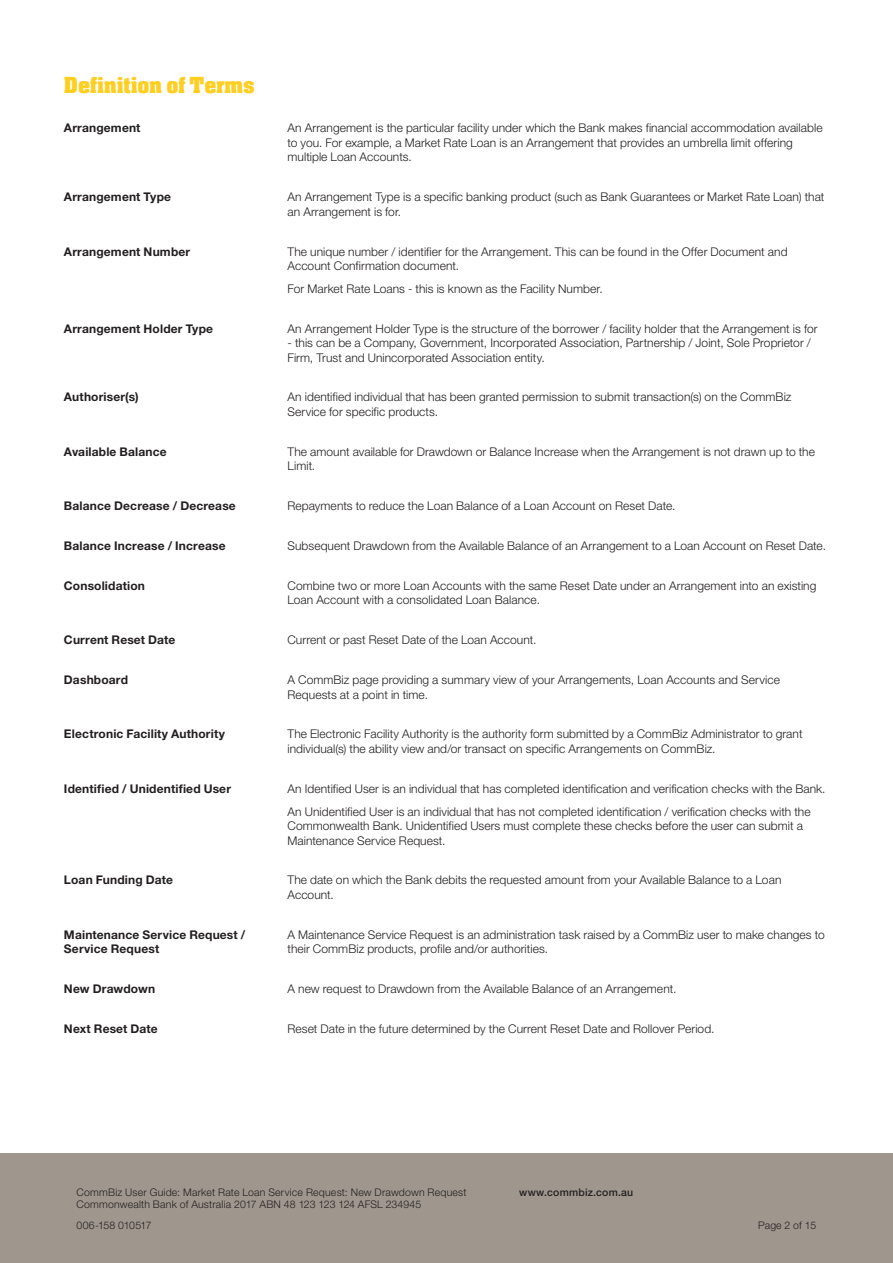
<style>
.page{position:relative;width:893px;height:1263px;background:#fff}
.page>*{position:absolute;margin:0;border:0;box-sizing:border-box;transform-origin:0 0}
.t1{font:700 24px "Aachen Com";letter-spacing:-.01em;color:#fece21}
.t2{font:300 12px/14.4px "Helvetica Neue LT Std";letter-spacing:.005em;color:#231f20}
.t3{font:700 12px "Helvetica Neue LT Std";letter-spacing:.015em;color:#231f20}
.t4{font:300 10.5px "Helvetica Neue LT Std";letter-spacing:.02em;color:#231f20}
.t5{font:500 10.5px "Helvetica Neue LT Std";letter-spacing:.02em;color:#231f20}
.t6{font:300 10.5px "Helvetica Neue LT Std";letter-spacing:-.015em;color:#231f20}
</style>
<div class="page">
<div style="left:0;top:1154px;width:893px;height:109px;background:#9f978e"></div>
<h1 class="t1" style="left:64px;top:71px;width:192px">Definition of Terms</h1>
<p class="t3" style="left:64px;top:121px;width:78px">Arrangement</p>
<p class="t2" style="left:287px;top:121px;width:537px">An Arrangement is the particular facility under which the Bank makes financial accommodation available to you. For example, a Market Rate Loan is an Arrangement that provides an umbrella limit offering multiple Loan Accounts.</p>
<p class="t3" style="left:64px;top:189px;width:109px">Arrangement Type</p>
<p class="t2" style="left:287px;top:189px;width:538px">An Arrangement Type is a specific banking product (such as Bank Guarantees or Market Rate Loan) that an Arrangement is for.</p>
<p class="t3" style="left:64px;top:244px;width:128px">Arrangement Number</p>
<p class="t2" style="left:287px;top:244px;width:501px">The unique number / identifier for the Arrangement. This can be found in the Offer Document and<br>Account Confirmation document.</p>
<p class="t2" style="left:287px;top:281px;width:317px">For Market Rate Loans - this is known as the Facility Number.</p>
<p class="t3" style="left:64px;top:321px;width:151px">Arrangement Holder Type</p>
<p class="t2" style="left:287px;top:321px;width:532px">An Arrangement Holder Type is the structure of the borrower / facility holder that the Arrangement is for</p>
<p class="t2" style="left:287px;top:335px;width:525px">- this can be a Company, Government, Incorporated Association, Partnership / Joint, Sole Proprietor /<br>Firm, Trust and Unincorporated Association entity.</p>
<p class="t3" style="left:64px;top:390px;width:76px">Authoriser(s)</p>
<p class="t2" style="left:287px;top:390px;width:505px">An identified individual that has been granted permission to submit transaction(s) on the CommBiz<br>Service for specific products.</p>
<p class="t3" style="left:64px;top:444px;width:104px">Available Balance</p>
<p class="t2" style="left:287px;top:444px;width:529px">The amount available for Drawdown or Balance Increase when the Arrangement is not drawn up to the<br>Limit.</p>
<p class="t3" style="left:64px;top:498px;width:173px">Balance Decrease / Decrease</p>
<p class="t2" style="left:287px;top:498px;width:389px">Repayments to reduce the Loan Balance of a Loan Account on Reset Date.</p>
<p class="t3" style="left:64px;top:538px;width:163px">Balance Increase / Increase</p>
<p class="t2" style="left:287px;top:538px;width:540px">Subsequent Drawdown from the Available Balance of an Arrangement to a Loan Account on Reset Date.</p>
<p class="t3" style="left:64px;top:578px;width:83px">Consolidation</p>
<p class="t2" style="left:287px;top:578px;width:530px">Combine two or more Loan Accounts with the same Reset Date under an Arrangement into an existing<br>Loan Account with a consolidated Loan Balance.</p>
<p class="t3" style="left:64px;top:632px;width:113px">Current Reset Date</p>
<p class="t2" style="left:287px;top:632px;width:250px">Current or past Reset Date of the Loan Account.</p>
<p class="t3" style="left:64px;top:672px;width:66px">Dashboard</p>
<p class="t2" style="left:287px;top:672px;width:494px">A CommBiz page providing a summary view of your Arrangements, Loan Accounts and Service<br>Requests at a point in time.</p>
<p class="t3" style="left:64px;top:727px;width:162px">Electronic Facility Authority</p>
<p class="t2" style="left:287px;top:727px;width:517px">The Electronic Facility Authority is the authority form submitted by a CommBiz Administrator to grant individual(s) the ability view and/or transact on specific Arrangements on CommBiz.</p>
<p class="t3" style="left:64px;top:781px;width:169px">Identified / Unidentified User</p>
<p class="t2" style="left:287px;top:777px;width:539px;line-height:23px">An Identified User is an individual that has completed identification and verification checks with the Bank.<br>An Unidentified User is an individual that has not completed identification / verification checks with the</p>
<p class="t2" style="left:287px;top:818px;width:517px">Commonwealth Bank. Unidentified Users must complete these checks before the user can submit a<br>Maintenance Service Request.</p>
<p class="t3" style="left:64px;top:873px;width:111px">Loan Funding Date</p>
<p class="t2" style="left:287px;top:873px;width:495px">The date on which the Bank debits the requested amount from your Available Balance to a Loan<br>Account.</p>
<p class="t3" style="left:64px;top:927px;width:183px">Maintenance Service Request /</p>
<p class="t2" style="left:287px;top:927px;width:539px">A Maintenance Service Request is an administration task raised by a CommBiz user to make changes to</p>
<p class="t3" style="left:64px;top:941px;width:97px">Service Request</p>
<p class="t2" style="left:287px;top:941px;width:262px">their CommBiz products, profile and/or authorities.</p>
<p class="t3" style="left:64px;top:981px;width:93px">New Drawdown</p>
<p class="t2" style="left:287px;top:981px;width:390px">A new request to Drawdown from the Available Balance of an Arrangement.</p>
<p class="t3" style="left:64px;top:1021px;width:95px">Next Reset Date</p>
<p class="t2" style="left:287px;top:1021px;width:428px">Reset Date in the future determined by the Current Reset Date and Rollover Period.</p>
<p class="t4" style="left:77px;top:1185px;width:392px">CommBiz User Guide: Market Rate Loan Service Request: New Drawdown Request</p>
<p class="t5" style="left:519px;top:1186px;width:116px">www.commbiz.com.au</p>
<p class="t4" style="left:77px;top:1198px;width:346px">Commonwealth Bank of Australia 2017 ABN 48 123 123 124 AFSL 234945</p>
<p class="t6" style="left:77px;top:1219px;width:76px">006-158 010517</p>
<p class="t4" style="left:758px;top:1219px;width:60px">Page 2 of 15</p>
</div>
